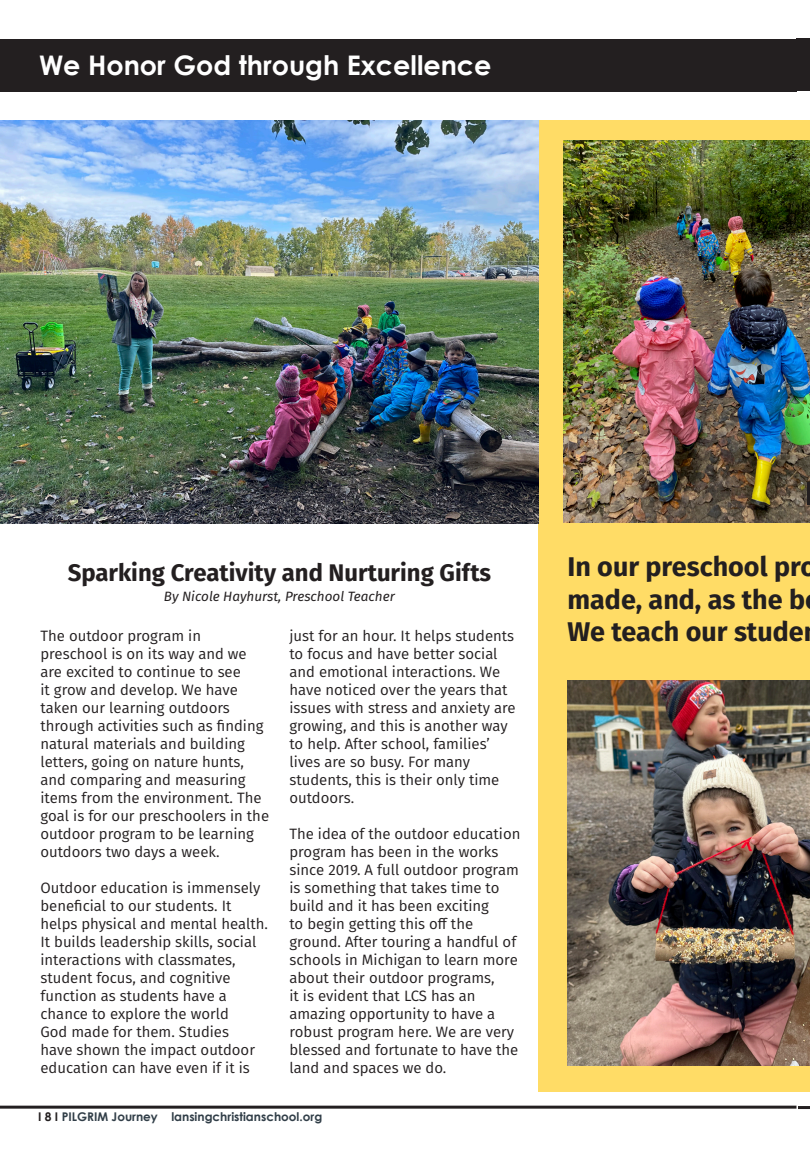
<style>
.page{position:relative;width:810px;height:1161px;background:#fff}
.page>*{position:absolute;margin:0;border:0;box-sizing:border-box;transform-origin:0 0}
.t1{font:700 27px/32.4px "Fira Sans";color:#231f20}
.t2{font:700 27px "Century Gothic";color:#fff}
.t3{font:700 24px "Fira Sans";color:#231f20}
.t4{font:15px/18px "Fira Sans";color:#231f20}
.t5{font:italic 13.5px "Fira Sans";color:#231f20}
.t6{font:700 12px "Century Gothic";color:#313e48}
.s1{color:#231f20}
</style>
<div class="page">
<svg style="left:798px;top:1106px;width:12px;height:3px"></svg>
<hr style="left:0;top:1106px;width:796px;height:3px;background:#231f20">
<div style="left:538px;top:120px;width:272px;height:972px;background:#ffdc66"></div>
<img style="left:1px;top:120px;width:537px;height:404px">
<img style="left:567px;top:681px;width:243px;height:384px">
<img style="left:564px;top:140px;width:246px;height:383px">
<hr style="left:808px;top:483px;width:2px;height:22px;background:#231f20">
<div style="left:796px;top:38px;width:14px;height:53px;background:#231f20"></div>
<div style="left:0;top:39px;width:796px;height:53px;background:#231f20"></div>
<p class="t2" style="left:39px;top:44px;width:454px">We Honor God through Excellence</p>
<p class="t1" style="left:568px;top:549px;width:250px">In our preschool pro made, and, as the b</p>
<p class="t3" style="left:68px;top:553px;width:425px">Sparking Creativity and Nurturing Gifts</p>
<p class="t5" style="left:164px;top:586px;width:232px">By Nicole Hayhurst, Preschool Teacher</p>
<p class="t4" style="left:40px;top:627px;width:230px">The outdoor program in preschool is on its way and we are excited to continue to see<br>it grow and develop. We have taken our learning outdoors through activities such as finding natural materials and building letters, going on nature hunts, and comparing and measuring items from the environment. The goal is for our preschoolers in the outdoor program to be learning outdoors two days a week.</p>
<p class="t4" style="left:40px;top:879px;width:229px">Outdoor education is immensely beneficial to our students. It helps physical and mental health.<br>It builds leadership skills, social interactions with classmates, student focus, and cognitive function as students have a chance to explore the world<br>God made for them. Studies<br>have shown the impact outdoor education can have even if it is</p>
<p class="t4" style="left:290px;top:626px;width:226px">just for an hour. It helps students</p>
<p class="t1" style="left:568px;top:613px;width:238px">We teach our stude</p>
<p class="t4" style="left:290px;top:644px;width:228px">to focus and have better social and emotional interactions. We have noticed over the years that issues with stress and anxiety are growing, and this is another way to help. After school, families’ lives are so busy. For many students, this is their only time outdoors.</p>
<p class="t4" style="left:290px;top:824px;width:233px">The idea of the outdoor education program has been in the works since 2019. A full outdoor program is something that takes time to build and it has been exciting<br>to begin getting this off the ground. After touring a handful of schools in Michigan to learn more about their outdoor programs,<br>it is evident that LCS has an amazing opportunity to have a robust program here. We are very blessed and fortunate to have the land and spaces we do.</p>
<p class="t6" style="left:38px;top:1108px;width:286px"><span class="s1">I 8 I</span> PILGRIM Journey lansingchristianschool.org</p>
</div>
